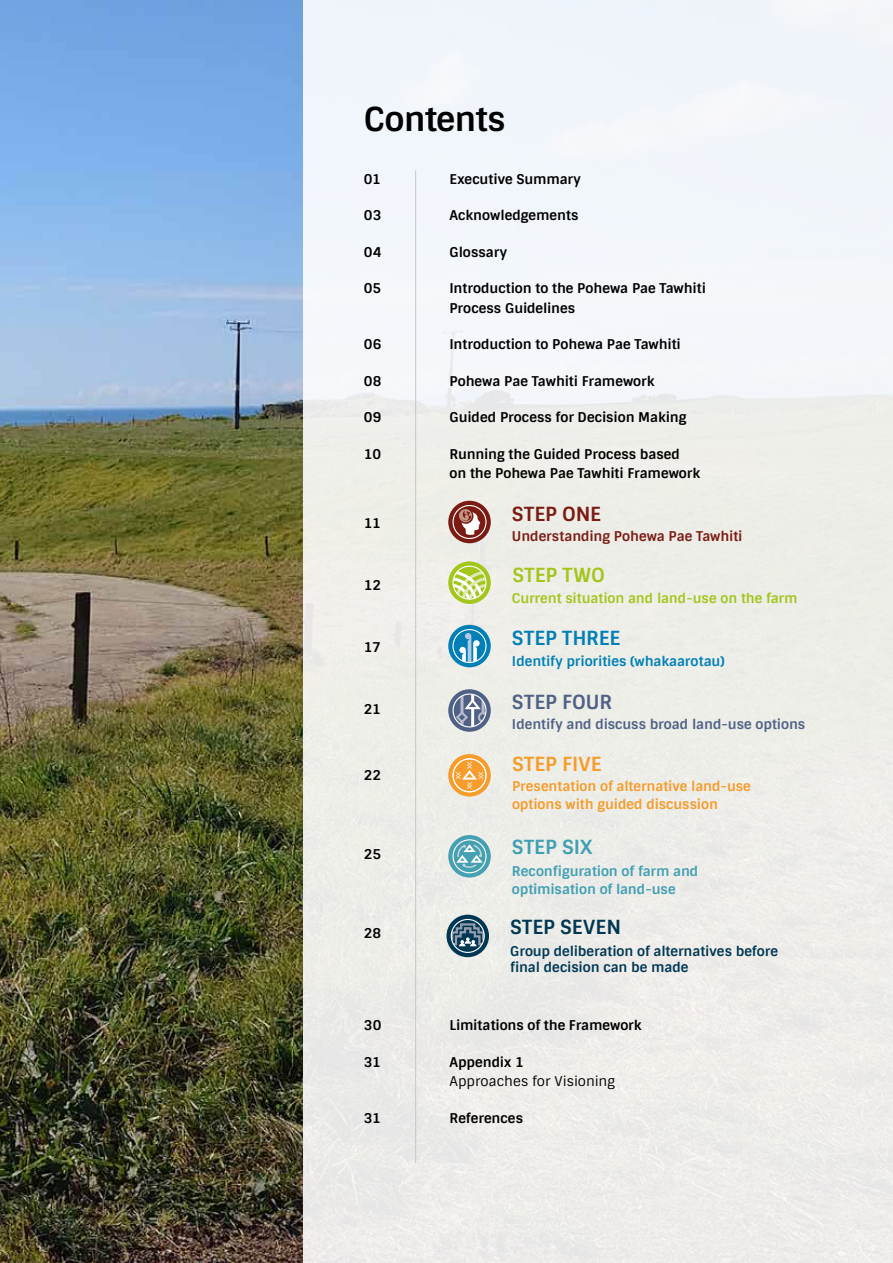
<style>
.page{position:relative;width:893px;height:1263px;background:#fff}
.page>*{position:absolute;margin:0;border:0;box-sizing:border-box;transform-origin:0 0}
.t1{font:700 33px "Sintony";letter-spacing:-.015em;color:#000}
.t2{font:700 19.5px "Sintony";letter-spacing:-.01em;color:#0080b7}
.t3{font:700 19.5px "Sintony";letter-spacing:.005em;color:#003854}
.t4{font:700 19.5px "Sintony";letter-spacing:-.005em;color:#4f6285}
.t5{font:700 19.5px "Sintony";letter-spacing:.005em;color:#f59c2b}
.t6{font:700 19.5px "Sintony";letter-spacing:-.01em;color:#7b1c14}
.t7{font:700 19.5px "Sintony";letter-spacing:.01em;color:#a2c61c}
.t8{font:700 19.5px "Sintony";letter-spacing:.005em;color:#409fb2}
.t9{font:700 13.5px/19.5px "Sintony";color:#000}
.t10{font:700 13.5px/18px "Sintony";letter-spacing:-.005em;color:#f59c2b}
.t11{font:700 13.5px/16.2px "Sintony";letter-spacing:-.005em;color:#003854}
.t12{font:700 13.5px/18px "Sintony";letter-spacing:-.005em;color:#409fb2}
.t13{font:700 13.5px "Sintony";letter-spacing:-.005em;color:#4f6285}
.t14{font:700 13.5px "Sintony";letter-spacing:-.005em;color:#a2c61c}
.t15{font:700 13.5px "Sintony";color:#0080b7}
.t16{font:700 13.5px "Sintony";letter-spacing:-.005em;color:#7b1c14}
.t17{font:13.5px "Sintony";color:#000}
</style>
<div class="page">
<img style="left:0;top:0;width:304px;height:1263px">
<div style="left:304px;top:0;width:589px;height:1263px;background:linear-gradient(to right,#eff0ef,#eff0ee)"></div>
<hr style="left:415px;top:170px;width:1px;height:993px;background:#c6c6c6">
<svg style="left:448px;top:501px;width:43px;height:42px"></svg>
<div style="left:452px;top:505px;width:35px;height:34px;border:1px solid #fff;border-radius:50%"></div>
<svg style="left:460px;top:510px;width:21px;height:25px"></svg>
<svg style="left:448px;top:561px;width:43px;height:43px"></svg>
<svg style="left:453px;top:569px;width:33px;height:30px"></svg>
<div style="left:452px;top:566px;width:35px;height:34px;border:1px solid #fff;border-radius:50%"></div>
<svg style="left:448px;top:625px;width:43px;height:42px"></svg>
<svg style="left:459px;top:633px;width:21px;height:29px"></svg>
<div style="left:452px;top:629px;width:35px;height:34px;border:1px solid #fff;border-radius:50%"></div>
<svg style="left:448px;top:689px;width:43px;height:43px"></svg>
<hr style="left:460px;top:694px;width:3px;height:33px;background:#b8bacb">
<hr style="left:482px;top:694px;width:3px;height:33px;background:#b8bacb">
<hr style="left:471px;top:694px;width:3px;height:33px;background:#fff">
<svg style="left:454px;top:697px;width:32px;height:28px"></svg>
<div style="left:453px;top:693px;width:33px;height:34px;border:1px solid #fff;border-radius:50%"></div>
<svg style="left:448px;top:835px;width:43px;height:42px"></svg>
<div style="left:452px;top:839px;width:35px;height:34px;border:1px solid #fff;border-radius:50%"></div>
<svg style="left:456px;top:843px;width:29px;height:27px"></svg>
<svg style="left:446px;top:915px;width:43px;height:42px"></svg>
<div style="left:451px;top:919px;width:34px;height:34px;border:1px solid #fff;border-radius:50%"></div>
<svg style="left:451px;top:922px;width:33px;height:24px"></svg>
<svg style="left:448px;top:754px;width:43px;height:43px"></svg>
<div style="left:453px;top:759px;width:33px;height:33px;border:1px solid #fff;border-radius:50%"></div>
<div style="left:452px;top:758px;width:34px;height:34px;border:1px solid #fff;border-radius:50%"></div>
<svg style="left:455px;top:761px;width:29px;height:29px"></svg>
<h1 class="t1" style="left:364px;top:98px;width:143px">Contents</h1>
<p class="t9" style="left:364px;top:169px;width:19px">01</p>
<p class="t9" style="left:449px;top:169px;width:133px">Executive Summary</p>
<p class="t9" style="left:364px;top:206px;width:19px">03</p>
<p class="t9" style="left:449px;top:206px;width:131px">Acknowledgements</p>
<p class="t9" style="left:364px;top:242px;width:19px">04</p>
<p class="t9" style="left:449px;top:242px;width:59px">Glossary</p>
<p class="t9" style="left:364px;top:279px;width:19px">05</p>
<p class="t9" style="left:449px;top:279px;width:258px">Introduction to the Pohewa Pae Tawhiti<br>Process Guidelines</p>
<p class="t9" style="left:364px;top:335px;width:19px">06</p>
<p class="t9" style="left:449px;top:335px;width:233px">Introduction to Pohewa Pae Tawhiti</p>
<p class="t9" style="left:364px;top:371px;width:19px">08</p>
<p class="t9" style="left:449px;top:371px;width:207px">Pohewa Pae Tawhiti Framework</p>
<p class="t9" style="left:364px;top:408px;width:19px">09</p>
<p class="t9" style="left:449px;top:408px;width:239px">Guided Process for Decision Making</p>
<p class="t9" style="left:364px;top:444px;width:19px">10</p>
<p class="t9" style="left:449px;top:444px;width:252px">Running the Guided Process based on the Pohewa Pae Tawhiti Framework</p>
<p class="t9" style="left:364px;top:513px;width:18px">11</p>
<h2 class="t6" style="left:512px;top:501px;width:91px">STEP ONE</h2>
<p class="t9" style="left:364px;top:575px;width:19px">12</p>
<p class="t9" style="left:364px;top:637px;width:18px">17</p>
<p class="t9" style="left:364px;top:699px;width:19px">21</p>
<p class="t9" style="left:364px;top:765px;width:19px">22</p>
<p class="t9" style="left:364px;top:844px;width:19px">25</p>
<p class="t9" style="left:364px;top:923px;width:19px">28</p>
<p class="t16" style="left:512px;top:527px;width:232px">Understanding Pohewa Pae Tawhiti</p>
<h2 class="t7" style="left:512px;top:563px;width:94px">STEP TWO</h2>
<p class="t14" style="left:512px;top:589px;width:287px">Current situation and land-use on the farm</p>
<h2 class="t2" style="left:512px;top:626px;width:110px">STEP THREE</h2>
<p class="t15" style="left:512px;top:653px;width:214px">Identify priorities (whakaarotau)</p>
<h2 class="t4" style="left:512px;top:689px;width:102px">STEP FOUR</h2>
<p class="t13" style="left:512px;top:715px;width:295px">Identify and discuss broad land-use options</p>
<h2 class="t5" style="left:512px;top:752px;width:91px">STEP FIVE</h2>
<p class="t10" style="left:512px;top:778px;width:240px">Presentation of alternative land-use options with guided discussion</p>
<h2 class="t8" style="left:512px;top:834px;width:82px">STEP SIX</h2>
<p class="t12" style="left:512px;top:862px;width:188px">Reconfiguration of farm and optimisation of land-use</p>
<h2 class="t3" style="left:510px;top:914px;width:113px">STEP SEVEN</h2>
<p class="t11" style="left:510px;top:943px;width:269px">Group deliberation of alternatives before final decision can be made</p>
<p class="t9" style="left:364px;top:1016px;width:19px">30</p>
<p class="t9" style="left:449px;top:1016px;width:194px">Limitations of the Framework</p>
<p class="t9" style="left:364px;top:1052px;width:18px">31</p>
<p class="t9" style="left:449px;top:1052px;width:76px">Appendix 1</p>
<p class="t17" style="left:449px;top:1073px;width:167px">Approaches for Visioning</p>
<p class="t9" style="left:364px;top:1108px;width:18px">31</p>
<p class="t9" style="left:449px;top:1108px;width:75px">References</p>
</div>
